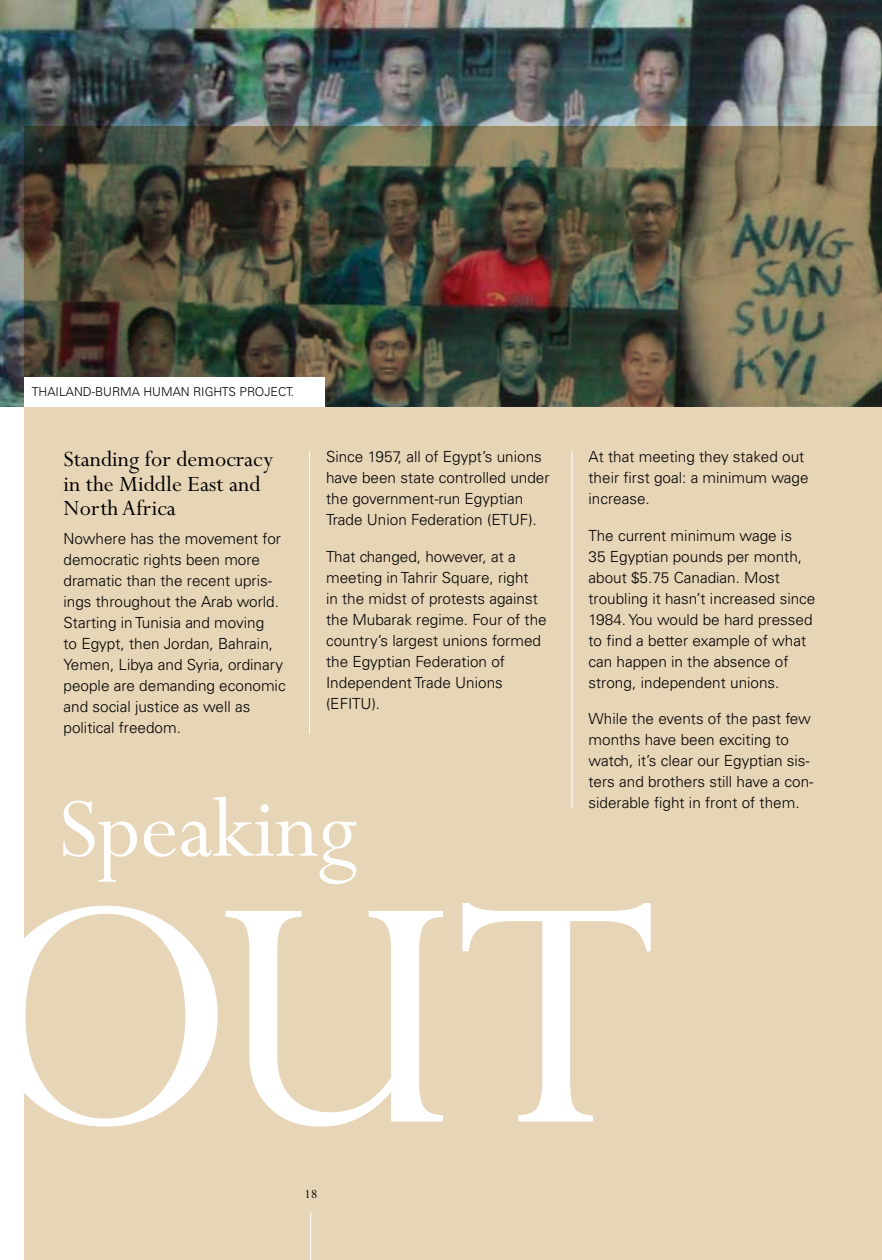
<style>
.page{position:relative;width:882px;height:1260px;background:#fff}
.page>*{position:absolute;margin:0;border:0;box-sizing:border-box;transform-origin:0 0}
.t1{font:367.5px "Perpetua";color:#fff}
.t2{font:93.98px "Perpetua";color:#fff}
.t3{font:24.5px/24.5px "Perpetua Std";color:#000}
.t4{font:300 15.4px/21px "Univers LT Std";color:#000}
.t5{font:14px "Perpetua Std";color:#000}
.t6{font:300 12.25px "Univers LT Std";color:#000}
</style>
<div class="page">
<img style="left:0;top:0;width:882px;height:407px">
<div style="left:24px;top:407px;width:858px;height:853px;background:#e7d5b7"></div>
<img style="left:24px;top:126px;width:858px;height:281px">
<hr style="left:310px;top:1213px;width:1px;height:47px;background:#fff">
<div style="left:24px;top:377px;width:301px;height:30px;background:#fff"></div>
<hr style="left:309px;top:451px;width:1px;height:283px;background:#fff">
<hr style="left:572px;top:451px;width:1px;height:358px;background:#fff">
<p class="t6" style="left:32px;top:385px;width:9px">thailand</p>
<p class="t6" style="left:92px;top:385px;width:22px">-Burma</p>
<p class="t6" style="left:143px;top:385px;width:10px">human</p>
<p class="t6" style="left:193px;top:385px;width:8px">rights</p>
<p class="t6" style="left:240px;top:385px;width:9px">project</p>
<p class="t6" style="left:291px;top:385px;width:5px">.</p>
<h3 class="t3" style="left:64px;top:448px;width:211px">Standing for democracy in the Middle East and<br>North Africa</h3>
<p class="t4" style="left:64px;top:528px;width:224px">Nowhere has the movement for democratic rights been more dramatic than the recent upris&shy;ings throughout the Arab world.<br>Starting in Tunisia and moving<br>to Egypt, then Jordan, Bahrain,<br>Yemen, Libya and Syria, ordinary people are demanding economic and social justice as well as political freedom.</p>
<p class="t4" style="left:326px;top:446px;width:225px">Since 1957, all of Egypt’s unions have been state controlled under the government-run Egyptian<br>Trade Union Federation (ETUF).</p>
<p class="t4" style="left:326px;top:546px;width:222px">That changed, however, at a meeting in Tahrir Square, right<br>in the midst of protests against the Mubarak regime. Four of the country’s largest unions formed the Egyptian Federation of<br>Independent Trade Unions (EFITU).</p>
<h2 class="t2" style="left:58px;top:769px;width:301px">Speaking</h2>
<p class="t4" style="left:589px;top:446px;width:222px">At that meeting they staked out their first goal: a minimum wage increase.</p>
<p class="t4" style="left:589px;top:525px;width:228px">The current minimum wage is<br>35 Egyptian pounds per month, about $5.75 Canadian. Most troubling it hasn’t increased since<br>1984. You would be hard pressed to find a better example of what can happen in the absence of strong, independent unions.</p>
<p class="t4" style="left:589px;top:709px;width:226px">While the events of the past few months have been exciting to watch, it’s clear our Egyptian sis&shy;ters and brothers still have a con&shy;siderable fight in front of them.</p>
<h1 class="t1" style="left:-29px;top:784px;width:221px">OUT</h1>
<p class="t5" style="left:305px;top:1187px;width:14px">18</p>
</div>
